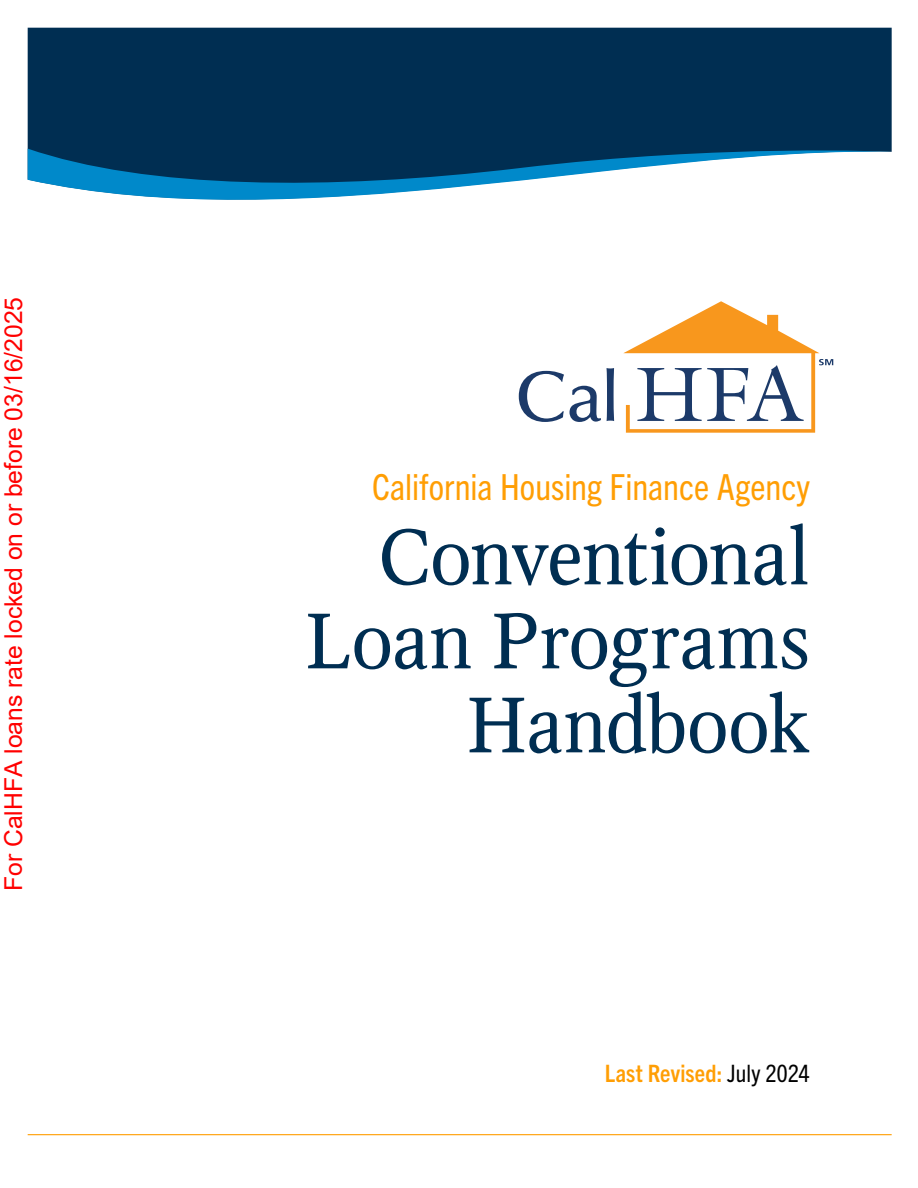
<style>
.page{position:relative;width:918px;height:1188px;background:#fff}
.page>*{position:absolute;margin:0;border:0;box-sizing:border-box;transform-origin:0 0}
.t1{font:78px/84px "Octava";letter-spacing:-.015em;color:#002e52;text-align:right}
.t2{font:condensed 36px "Trade Gothic Next LT Pro";color:#ff9e04}
.t3{font:24.75px "Arial";color:#f00}
.t4{font:700 condensed 24px "Trade Gothic Next LT Pro";letter-spacing:.01em;color:#ff9e04}
.s1{font-weight:400;color:#000}
</style>
<div class="page">
<div style="left:28px;top:28px;width:864px;height:116px;background:#002e52"></div>
<svg style="left:28px;top:144px;width:864px;height:56px"></svg>
<hr style="left:28px;top:1134px;width:864px;height:1px;background:#ff9e04">
<svg style="left:623px;top:301px;width:210px;height:132px"></svg>
<svg style="left:519px;top:371px;width:45px;height:51px"></svg>
<svg style="left:570px;top:386px;width:31px;height:36px"></svg>
<svg style="left:607px;top:368px;width:7px;height:53px"></svg>
<p class="t3" style="left:-4px;top:891px;width:595px;rotate:-90deg">For CalHFA loans rate locked on or before 03/16/2025</p>
<p class="t2" style="left:372px;top:463px;width:439px">California Housing Finance Agency</p>
<h1 class="t1" style="left:305px;top:515px;width:507px">Conventional<br>Loan Programs</h1>
<h1 class="t1" style="left:466px;top:683px;width:345px">Handbook</h1>
<p class="t4" style="left:605px;top:1056px;width:207px">Last Revised: <span class="s1">July 2024</span></p>
</div>
